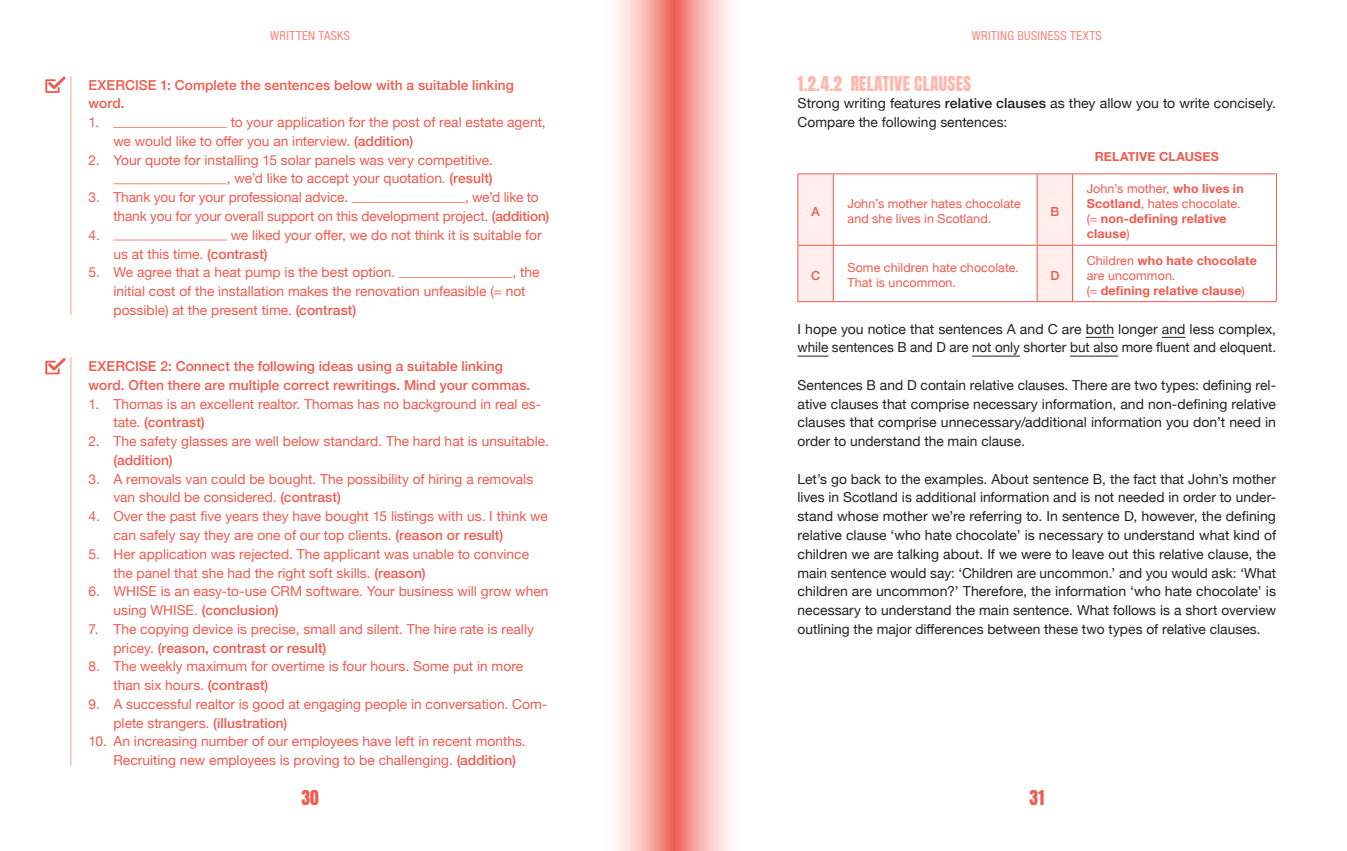
<style>
.page{position:relative;width:1347px;height:851px;background:#fff}
.page>*{position:absolute;margin:0;border:0;box-sizing:border-box;transform-origin:0 0}
.Title3{font:17.5px "Anton";letter-spacing:.015em;color:#ffb7ac}
.t1{font:17.5px "Anton";color:#f05a4f}
.Oefening_List{font:13.75px/18.8px "Helvetica Neue";color:#f05a4f}
._03_BODY{font:13.75px/18.8px "Helvetica Neue";letter-spacing:.005em;color:#231f20}
.Oefening_Title{font:500 13.75px/18.8px "Helvetica Neue";letter-spacing:.005em;color:#f05a4f}
.t2{font:700 12.5px/15px "Helvetica Neue";letter-spacing:.015em;color:#f05a4f}
.t3{font:12.5px/15px "Helvetica Neue";letter-spacing:.005em;color:#f05a4f}
.t4{font:condensed 12.5px "Helvetica Neue LT Std";letter-spacing:.03em;color:#fb8678}
.t5{font:500 12.5px "Helvetica Neue";color:#f05a4f}
.s1{font-weight:500}
.s2{font-weight:400}
</style>
<div class="page">
<svg style="left:673px;top:0;width:58px;height:850px;background:#f7b1ac"></svg>
<svg style="left:617px;top:0;width:56px;height:850px;background:#f7b5b0"></svg>
<hr style="left:70px;top:76px;width:1px;height:239px;background:#ffafa3">
<hr style="left:70px;top:357px;width:1px;height:408px;background:#ffafa3">
<hr style="left:113px;top:127px;width:114px;height:1px;background:#fb8678">
<hr style="left:113px;top:183px;width:114px;height:1px;background:#fb8678">
<hr style="left:352px;top:202px;width:113px;height:1px;background:#fb8678">
<hr style="left:113px;top:240px;width:114px;height:1px;background:#fb8678">
<hr style="left:399px;top:277px;width:113px;height:1px;background:#fb8678">
<svg style="left:45px;top:77px;width:21px;height:16px"></svg>
<svg style="left:45px;top:358px;width:21px;height:16px"></svg>
<svg style="left:1085px;top:337px;width:29px;height:1px"></svg>
<svg style="left:1161px;top:337px;width:24px;height:1px"></svg>
<hr style="left:797px;top:356px;width:31px;height:1px;background:#231f20">
<hr style="left:972px;top:356px;width:48px;height:1px;background:#231f20">
<hr style="left:1070px;top:356px;width:48px;height:1px;background:#231f20">
<svg style="left:798px;top:174px;width:274px;height:127px"></svg>
<hr style="left:797px;top:245px;width:36px;height:1px;background:#f05a4f">
<hr style="left:833px;top:245px;width:204px;height:1px;background:#f05a4f">
<hr style="left:1037px;top:245px;width:35px;height:1px;background:#f05a4f">
<hr style="left:1072px;top:245px;width:204px;height:1px;background:#f05a4f">
<hr style="left:833px;top:173px;width:204px;height:1px;background:#f05a4f">
<hr style="left:1072px;top:173px;width:204px;height:1px;background:#f05a4f">
<hr style="left:1276px;top:174px;width:1px;height:71px;background:#f05a4f">
<hr style="left:1276px;top:245px;width:1px;height:56px;background:#f05a4f">
<hr style="left:833px;top:301px;width:204px;height:1px;background:#f05a4f">
<hr style="left:1072px;top:301px;width:204px;height:1px;background:#f05a4f">
<hr style="left:797px;top:173px;width:36px;height:1px;background:#f05a4f">
<hr style="left:797px;top:174px;width:1px;height:71px;background:#f05a4f">
<hr style="left:797px;top:245px;width:1px;height:56px;background:#f05a4f">
<hr style="left:797px;top:301px;width:36px;height:1px;background:#f05a4f">
<hr style="left:1037px;top:173px;width:35px;height:1px;background:#f05a4f">
<hr style="left:1036px;top:174px;width:1px;height:71px;background:#f05a4f">
<hr style="left:1036px;top:245px;width:1px;height:56px;background:#f05a4f">
<hr style="left:1037px;top:301px;width:35px;height:1px;background:#f05a4f">
<hr style="left:833px;top:174px;width:1px;height:71px;background:#f05a4f">
<hr style="left:833px;top:245px;width:1px;height:56px;background:#f05a4f">
<hr style="left:1072px;top:174px;width:1px;height:71px;background:#f05a4f">
<hr style="left:1072px;top:245px;width:1px;height:56px;background:#f05a4f">
<p class="t4" style="left:270px;top:28px;width:81px">WRITTEN TASKS</p>
<p class="Oefening_Title" style="left:89px;top:74px;width:427px">EXERCISE 1: Complete the sentences below with a suitable linking word.</p>
<p class="Oefening_List" style="left:89px;top:114px;width:12px">1.</p>
<p class="Oefening_List" style="left:113px;top:114px;width:434px;text-indent:117px">to your application for the post of real estate agent, we would like to offer you an interview. <span class="s1">(addition)</span></p>
<p class="Oefening_List" style="left:89px;top:151px;width:406px;text-align:right">2. Your quote for installing 15 solar panels was very competitive. , we’d like to accept your quotation. <span class="s1">(result)</span></p>
<p class="Oefening_List" style="left:89px;top:189px;width:261px">3. Thank you for your professional advice.</p>
<p class="Oefening_List" style="left:113px;top:189px;width:437px;text-indent:351px">, we’d like to thank you for your overall support on this development project. <span class="s1">(addition)</span></p>
<p class="Oefening_List" style="left:89px;top:226px;width:13px">4.</p>
<p class="Oefening_List" style="left:113px;top:226px;width:430px;text-indent:117px">we liked your offer, we do not think it is suitable for us at this time. <span class="s1">(contrast)</span></p>
<p class="Oefening_List" style="left:89px;top:264px;width:308px">5. We agree that a heat pump is the best option.</p>
<p class="Oefening_List" style="left:113px;top:264px;width:427px;text-indent:399px">, the initial cost of the installation makes the renovation unfeasible (= not possible) at the present time. <span class="s1">(contrast)</span></p>
<p class="Oefening_Title" style="left:89px;top:355px;width:443px">EXERCISE 2: Connect the following ideas using a suitable linking word. Often there are multiple correct rewritings. Mind your commas.</p>
<p class="Oefening_List" style="left:113px;top:395px;width:429px;text-indent:-25px">1. Thomas is an excellent realtor. Thomas has no background in real es&shy;tate. <span class="s1">(contrast)</span></p>
<p class="Oefening_List" style="left:113px;top:432px;width:437px;text-indent:-25px">2. The safety glasses are well below standard. The hard hat is unsuitable. <span class="s1">(addition)</span></p>
<p class="Oefening_List" style="left:113px;top:470px;width:421px;text-indent:-25px">3. A removals van could be bought. The possibility of hiring a removals van should be considered. <span class="s1">(contrast)</span></p>
<p class="Oefening_List" style="left:113px;top:507px;width:436px;text-indent:-25px">4. Over the past five years they have bought 15 listings with us. I think we can safely say they are one of our top clients. <span class="s1">(reason or result)</span></p>
<p class="Oefening_List" style="left:113px;top:545px;width:417px;text-indent:-25px">5. Her application was rejected. The applicant was unable to convince the panel that she had the right soft skills. <span class="s1">(reason)</span></p>
<p class="Oefening_List" style="left:113px;top:582px;width:436px;text-indent:-25px">6. WHISE is an easy-to-use CRM software. Your business will grow when using WHISE. <span class="s1">(conclusion)</span></p>
<p class="Oefening_List" style="left:113px;top:620px;width:422px;text-indent:-25px">7. The copying device is precise, small and silent. The hire rate is really pricey. <span class="s1">(reason, contrast or result)</span></p>
<p class="Oefening_List" style="left:113px;top:657px;width:411px;text-indent:-25px">8. The weekly maximum for overtime is four hours. Some put in more than six hours. <span class="s1">(contrast)</span></p>
<p class="Oefening_List" style="left:113px;top:695px;width:435px;text-indent:-25px">9. A successful realtor is good at engaging people in conversation. Com&shy;plete strangers. <span class="s1">(illustration)</span></p>
<p class="Oefening_List" style="left:113px;top:732px;width:414px;text-indent:-25px">10. An increasing number of our employees have left in recent months.<br>Recruiting new employees is proving to be challenging. <span class="s1">(addition)</span></p>
<p class="t1" style="left:301px;top:788px;width:19px">30</p>
<p class="t4" style="left:971px;top:28px;width:16px">WRITIN</p>
<p class="t4" style="left:1007px;top:28px;width:31px">G BUSINESS</p>
<p class="t4" style="left:1070px;top:28px;width:27px">TEXTS</p>
<p class="Title3" style="left:797px;top:75px;width:175px">1.2.4.2 RELATIVE CLAUSES</p>
<p class="_03_BODY" style="left:797px;top:95px;width:480px">Strong writing features <span class="s1">relative clauses</span> as they allow you to write concisely.<br>Compare the following sentences:</p>
<p class="t2" style="left:1094px;top:149px;width:126px">RELATIVE CLAUSES</p>
<p class="t5" style="left:811px;top:201px;width:10px">A</p>
<p class="t3" style="left:847px;top:197px;width:175px">John’s mother hates chocolate and she lives in Scotland.</p>
<p class="t5" style="left:1050px;top:201px;width:10px">B</p>
<p class="t2" style="left:1086px;top:181px;width:158px"><span class="s2">John’s mother,</span> who lives in<br>Scotland<span class="s2">, hates chocolate. (=</span> non-defining relative clause<span class="s2">)</span></p>
<p class="t2" style="left:1086px;top:253px;width:172px"><span class="s2">Children</span> who hate chocolate <span class="s2">are uncommon.<br>(=</span> defining relative clause<span class="s2">)</span></p>
<p class="_03_BODY" style="left:797px;top:320px;width:480px">I hope you notice that sentences A and C are both longer and less complex, while sentences B and D are not only shorter but also more fluent and eloquent.</p>
<p class="_03_BODY" style="left:797px;top:376px;width:480px;text-align:justify">Sentences B and D contain relative clauses. There are two types: defining rel&shy;ative clauses that comprise necessary information, and non-defining relative clauses that comprise unnecessary/additional information you don’t need in order to understand the main clause.</p>
<p class="_03_BODY" style="left:797px;top:470px;width:480px;text-align:justify">Let’s go back to the examples. About sentence B, the fact that John’s mother lives in Scotland is additional information and is not needed in order to under&shy;stand whose mother we’re referring to. In sentence D, however, the defining relative clause ‘who hate chocolate’ is necessary to understand what kind of children we are talking about. If we were to leave out this relative clause, the main sentence would say: ‘Children are uncommon.’ and you would ask: ‘What children are uncommon?’ Therefore, the information ‘who hate chocolate’ is necessary to understand the main sentence. What follows is a short overview outlining the major differences between these two types of relative clauses.</p>
<p class="t5" style="left:811px;top:265px;width:11px">C</p>
<p class="t3" style="left:847px;top:261px;width:173px">Some children hate chocolate.<br>That is uncommon.</p>
<p class="t5" style="left:1050px;top:265px;width:11px">D</p>
<p class="t1" style="left:1029px;top:788px;width:16px">31</p>
</div>
